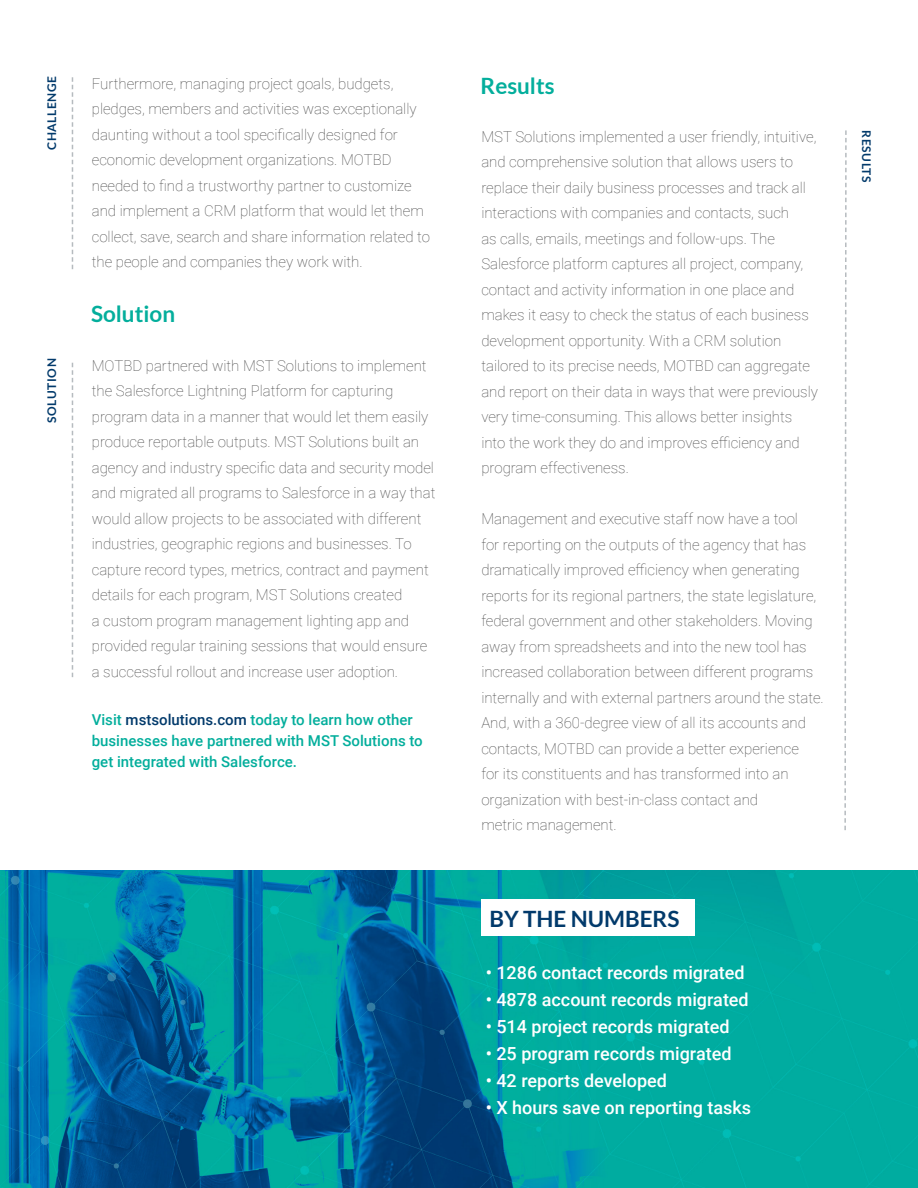
<style>
.page{position:relative;width:918px;height:1188px;background:#fff}
.page>*{position:absolute;margin:0;border:0;box-sizing:border-box;transform-origin:0 0}
.t1{font:700 22.5px "Lato";color:#03ae9c}
.t2{font:700 22.5px "Lato";color:#023a6b}
.t3{font:500 18px "Roboto";color:#fff}
.t4{font:100 15px/25.5px "Roboto";color:#3f3f3f}
.t5{font:500 15px/21px "Roboto";color:#03ae9c}
.t6{font:700 12px "Lato";letter-spacing:.05em;color:#023a6b}
.s1{color:#023a6b}
</style>
<div class="page">
<img style="left:0;top:870px;width:918px;height:318px">
<div style="left:481px;top:900px;width:214px;height:36px;background:#fff"></div>
<svg style="left:72px;top:77px;width:1px;height:192px"></svg>
<svg style="left:72px;top:363px;width:1px;height:314px"></svg>
<svg style="left:844px;top:130px;width:3px;height:701px"></svg>
<p class="t6" style="left:45px;top:150px;width:76px;rotate:-90deg">CHALLENGE</p>
<p class="t6" style="left:45px;top:423px;width:66px;rotate:-90deg">SOLUTION</p>
<p class="t4" style="left:92px;top:70px;width:340px">Furthermore, managing project goals, budgets, pledges, members and activities was exceptionally daunting without a tool specifically designed for economic development organizations. MOTBD needed to find a trustworthy partner to customize and implement a CRM platform that would let them collect, save, search and share information related to the people and companies they work with.</p>
<h1 class="t1" style="left:481px;top:73px;width:76px">Results</h1>
<h1 class="t1" style="left:91px;top:301px;width:86px">Solution</h1>
<p class="t4" style="left:481px;top:123px;width:338px">MST Solutions implemented a user friendly, intuitive, and comprehensive solution that allows users to replace their daily business processes and track all interactions with companies and contacts, such<br>as calls, emails, meetings and follow-ups. The Salesforce platform captures all project, company, contact and activity information in one place and makes it easy to check the status of each business development opportunity. With a CRM solution tailored to its precise needs, MOTBD can aggregate and report on their data in ways that were previously very time-consuming. This allows better insights into the work they do and improves efficiency and program effectiveness.</p>
<p class="t4" style="left:481px;top:506px;width:344px">Management and executive staff now have a tool<br>for reporting on the outputs of the agency that has dramatically improved efficiency when generating reports for its regional partners, the state legislature, federal government and other stakeholders. Moving away from spreadsheets and into the new tool has increased collaboration between different programs internally and with external partners around the state.<br>And, with a 360-degree view of all its accounts and contacts, MOTBD can provide a better experience<br>for its constituents and has transformed into an organization with best-in-class contact and<br>metric management.</p>
<p class="t4" style="left:92px;top:352px;width:345px">MOTBD partnered with MST Solutions to implement the Salesforce Lightning Platform for capturing program data in a manner that would let them easily produce reportable outputs. MST Solutions built an agency and industry specific data and security model and migrated all programs to Salesforce in a way that would allow projects to be associated with different industries, geographic regions and businesses. To capture record types, metrics, contract and payment details for each program, MST Solutions created<br>a custom program management lighting app and provided regular training sessions that would ensure a successful rollout and increase user adoption.</p>
<p class="t5" style="left:92px;top:708px;width:333px">Visit <span class="s1">mstsolutions.com</span> today to learn how other businesses have partnered with MST Solutions to get integrated with Salesforce.</p>
<h1 class="t2" style="left:489px;top:906px;width:191px">BY THE NUMBERS</h1>
<p class="t3" style="left:486px;top:960px;width:261px">• 1286 contact records migrated</p>
<p class="t3" style="left:486px;top:987px;width:265px">• 4878 account records migrated</p>
<p class="t3" style="left:486px;top:1014px;width:246px">• 514 project records migrated</p>
<p class="t3" style="left:486px;top:1041px;width:247px">• 25 program records migrated</p>
<p class="t3" style="left:486px;top:1068px;width:183px">• 42 reports developed</p>
<p class="t3" style="left:486px;top:1095px;width:267px">• X hours save on reporting tasks</p>
<p class="t6" style="left:874px;top:130px;width:54px;rotate:90deg">RESULTS</p>
</div>
